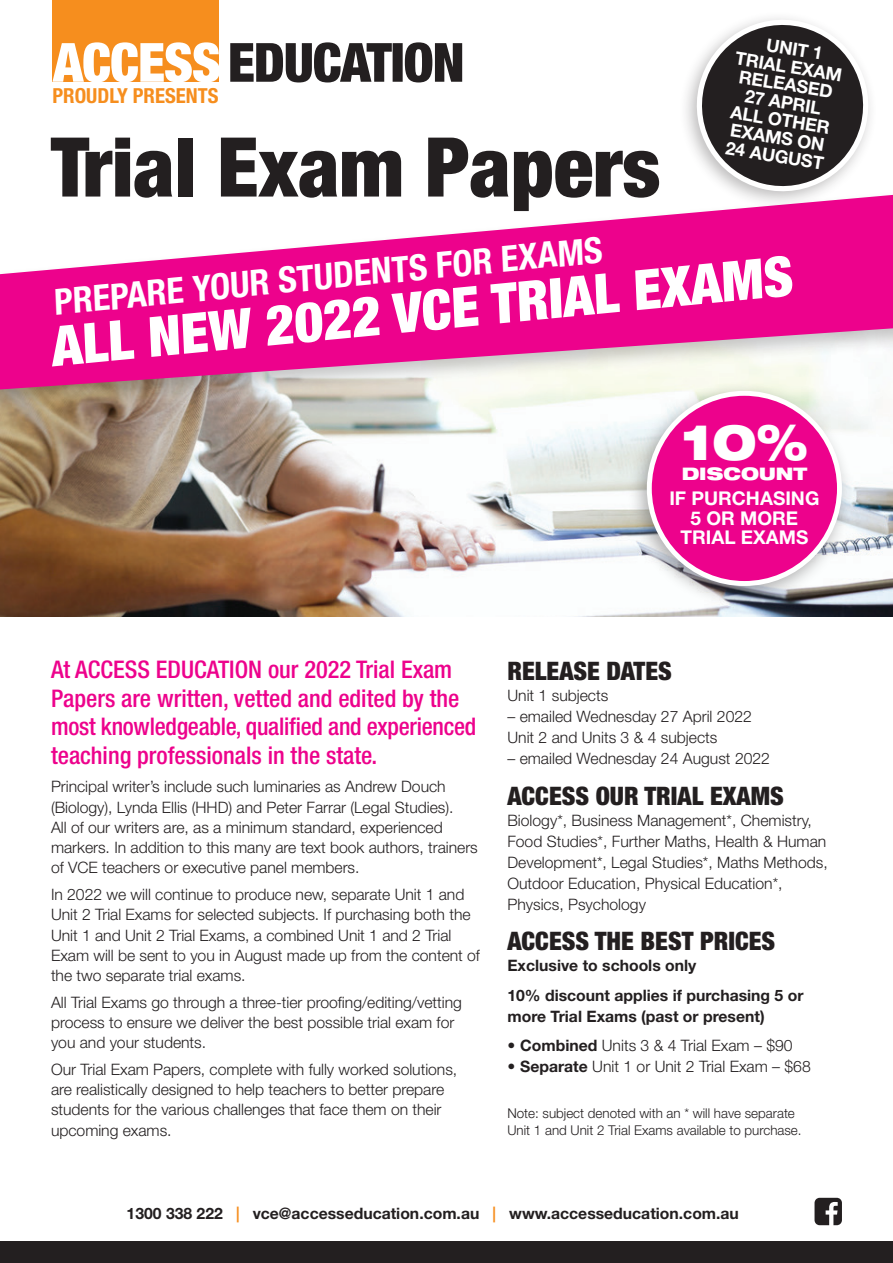
<style>
.page{position:relative;width:893px;height:1263px;background:#fff}
.page>*{position:absolute;margin:0;border:0;box-sizing:border-box;transform-origin:0 0}
.t1{font:900 condensed 82.5px "Helvetica Neue";color:#231f20}
.t2{font:900 condensed 55.5px "Helvetica Neue";color:#fff}
.t3{font:900 expanded 49.5px "Helvetica Neue";color:#fff;scale:.94 1}
.t4{font:700 condensed 36px "Helvetica Neue";color:#fff}
.t5{font:900 condensed 25.5px "Helvetica Neue";color:#231f20}
.t6{font:500 condensed 24.3px/28.5px "Helvetica Neue";color:#ed028c}
.t7{font:700 condensed 20.7px "Helvetica Neue";color:#f68e1e}
.t8{font:700 18.9px/19.8px "Helvetica Neue";color:#fff;text-align:center}
.t9{font:700 18px/18px "Helvetica Neue";color:#fff;text-align:center}
.t10{font:900 expanded 17.4px "Helvetica Neue";color:#fff}
.t11{font:300 15.75px/20.2px "Helvetica Neue";color:#231f20}
.t12{font:700 15.75px/29.5px "Helvetica Neue";color:#231f20}
.t13{font:300 13.5px/16.5px "Helvetica Neue";color:#231f20}
.s1{font-weight:700}
.s2{color:#f68e1e}
</style>
<div class="page">
<img style="left:0;top:414px;width:893px;height:203px">
<div style="left:0;top:189px;width:893px;height:225px;background:#231f20;opacity:.25"></div>
<svg style="left:0;top:195px;width:893px;height:194px;fill:#ed028c"></svg>
<div style="left:0;top:1242px;width:893px;height:21px;background:#231f20"></div>
<svg style="left:814px;top:1198px;width:28px;height:27px"></svg>
<div style="left:52px;top:0;width:167px;height:81px;background:#f68e1e"></div>
<svg style="left:230px;top:42px;width:232px;height:40px"></svg>
<svg style="left:52px;top:42px;width:167px;height:40px"></svg>
<div style="left:679px;top:11px;width:199px;height:199px;background:#231f20;opacity:.3"></div>
<svg style="left:684px;top:11px;width:197px;height:186px"></svg>
<div style="left:627px;top:381px;width:226px;height:226px;background:#231f20;opacity:.35"></div>
<div style="left:649px;top:393px;width:190px;height:190px;background:#ed028c;border-radius:50%"></div>
<div style="left:647px;top:391px;width:195px;height:195px;border:5px solid #fff;border-radius:50%"></div>
<h3 class="t7" style="left:52px;top:83px;width:168px">PROUDLY PRESENTS</h3>
<h1 class="t1" style="left:51px;top:116px;width:611px">Trial Exam Papers</h1>
<p class="t9" style="left:740px;top:31px;width:110px;rotate:9deg">UNIT 1<br>TRIAL EXAM<br>RELEASED<br>27 APRIL<br>ALL OTHER<br>EXAMS ON<br>24 AUGUST</p>
<h3 class="t4" style="left:52px;top:283px;width:552px;rotate:-6deg">PREPARE YOUR STUDENTS FOR EXAMS</h3>
<h2 class="t2" style="left:47px;top:316px;width:746px;rotate:-6deg">ALL NEW 2022 VCE TRIAL EXAMS</h2>
<h3 class="t3" style="left:681px;top:410px;width:136px">10%</h3>
<p class="t10" style="left:682px;top:462px;width:127px">DISCOUNT</p>
<p class="t8" style="left:669px;top:488px;width:152px">IF PURCHASING<br>5 OR MORE<br>TRIAL EXAMS</p>
<h3 class="t6" style="left:51px;top:655px;width:427px">At ACCESS EDUCATION our 2022 Trial Exam Papers are written, vetted and edited by the most knowledgeable, qualified and experienced teaching professionals in the state.</h3>
<p class="t11" style="left:51px;top:776px;width:428px">Principal writer’s include such luminaries as Andrew Douch (Biology), Lynda Ellis (HHD) and Peter Farrar (Legal Studies).<br>All of our writers are, as a minimum standard, experienced markers. In addition to this many are text book authors, trainers of VCE teachers or executive panel members.</p>
<p class="t11" style="left:51px;top:884px;width:430px">In 2022 we will continue to produce new, separate Unit 1 and Unit 2 Trial Exams for selected subjects. If purchasing both the Unit 1 and Unit 2 Trial Exams, a combined Unit 1 and 2 Trial Exam will be sent to you in August made up from the content of the two separate trial exams.</p>
<p class="t11" style="left:51px;top:992px;width:412px">All Trial Exams go through a three-tier proofing/editing/vetting process to ensure we deliver the best possible trial exam for you and your students.</p>
<p class="t11" style="left:51px;top:1059px;width:408px">Our Trial Exam Papers, complete with fully worked solutions, are realistically designed to help teachers to better prepare students for the various challenges that face them on their upcoming exams.</p>
<h3 class="t5" style="left:507px;top:655px;width:166px">RELEASE DATES</h3>
<p class="t11" style="left:507px;top:685px;width:102px">Unit 1 subjects</p>
<p class="t11" style="left:507px;top:705px;width:246px;line-height:21px">– emailed Wednesday 27 April 2022<br>Unit 2 and Units 3 &amp; 4 subjects</p>
<p class="t11" style="left:507px;top:748px;width:264px">– emailed Wednesday 24 August 2022</p>
<h3 class="t5" style="left:507px;top:780px;width:278px">ACCESS OUR TRIAL EXAMS</h3>
<p class="t11" style="left:507px;top:809px;width:322px;line-height:21px">Biology*, Business Management*, Chemistry, Food Studies*, Further Maths, Health &amp; Human Development*, Legal Studies*, Maths Methods, Outdoor Education, Physical Education*, Physics, Psychology</p>
<h3 class="t5" style="left:507px;top:926px;width:269px">ACCESS THE BEST PRICES</h3>
<p class="t12" style="left:507px;top:951px;width:298px">Exclusive to schools only<br>10% discount applies if purchasing 5 or</p>
<p class="t12" style="left:507px;top:1001px;width:259px">more Trial Exams (past or present)</p>
<p class="t11" style="left:507px;top:1035px;width:287px"><span class="s1">• Combined</span> Units 3 &amp; 4 Trial Exam – $90</p>
<p class="t11" style="left:507px;top:1056px;width:305px"><span class="s1">• Separate</span> Unit 1 or Unit 2 Trial Exam – $68</p>
<p class="t13" style="left:507px;top:1105px;width:296px">Note: subject denoted with an * will have separate<br>Unit 1 and Unit 2 Trial Exams available to purchase.</p>
<p class="t12" style="left:127px;top:1198px;width:614px">1300 338 222 <span class="s2">|</span> vce@accesseducation.com.au <span class="s2">|</span> www.accesseducation.com.au</p>
</div>
